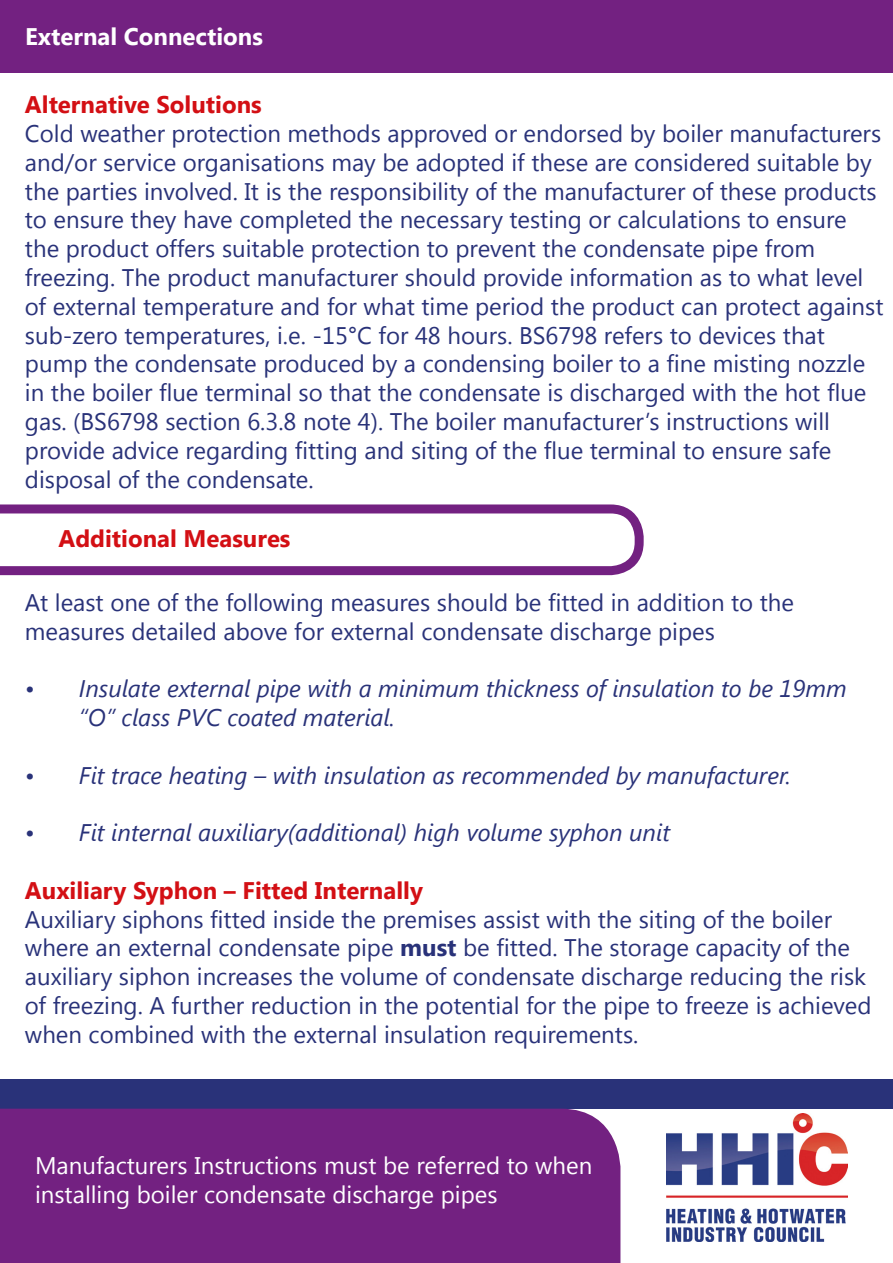
<style>
.page{position:relative;width:893px;height:1263px;background:#fff}
.page>*{position:absolute;margin:0;border:0;box-sizing:border-box;transform-origin:0 0}
.t1{font:24px/28.8px "Segoe UI";color:#293279}
.t2{font:italic 24px/28.8px "Segoe UI";color:#293279}
.t3{font:24px/24.8px "Segoe UI";color:#fff}
.t4{font:700 24px "Segoe UI";color:#d30f14}
.t5{font:700 24px "Segoe UI";color:#fff}
.s1{font-weight:700}
</style>
<div class="page">
<div style="left:0;top:0;width:893px;height:73px;background:#732181"></div>
<img style="left:667px;top:1114px;width:180px;height:127px">
<div style="left:0;top:1079px;width:893px;height:30px;background:#293279"></div>
<div style="left:0;top:1109px;width:620px;height:154px;background:#732181"></div>
<svg style="left:0;top:504px;width:644px;height:71px"></svg>
<p class="t5" style="left:25px;top:19px;width:239px">External Connections</p>
<p class="t4" style="left:25px;top:87px;width:238px">Alternative Solutions</p>
<p class="t1" style="left:25px;top:118px;width:860px">Cold weather protection methods approved or endorsed by boiler manufacturers and/or service organisations may be adopted if these are considered suitable by the parties involved. It is the responsibility of the manufacturer of these products to ensure they have completed the necessary testing or calculations to ensure the product offers suitable protection to prevent the condensate pipe from freezing. The product manufacturer should provide information as to what level of external temperature and for what time period the product can protect against sub-zero temperatures, i.e. -15°C for 48 hours. BS6798 refers to devices that pump the condensate produced by a condensing boiler to a fine misting nozzle in the boiler flue terminal so that the condensate is discharged with the hot flue gas. (BS6798 section 6.3.8 note 4). The boiler manufacturer’s instructions will provide advice regarding fitting and siting of the flue terminal to ensure safe disposal of the condensate.</p>
<p class="t4" style="left:58px;top:521px;width:234px">Additional Measures</p>
<p class="t1" style="left:25px;top:587px;width:770px">At least one of the following measures should be fitted in addition to the measures detailed above for external condensate discharge pipes</p>
<p class="t2" style="left:79px;top:673px;width:769px;text-indent:-54px">• Insulate external pipe with a minimum thickness of insulation to be 19mm “O” class PVC coated material.</p>
<p class="t2" style="left:25px;top:759px;width:767px">• Fit trace heating – with insulation as recommended by manufacturer.</p>
<p class="t2" style="left:25px;top:817px;width:647px">• Fit internal auxiliary(additional) high volume syphon unit</p>
<p class="t4" style="left:25px;top:873px;width:399px">Auxiliary Syphon – Fitted Internally</p>
<p class="t1" style="left:25px;top:903px;width:848px">Auxiliary siphons fitted inside the premises assist with the siting of the boiler where an external condensate pipe <span class="s1">must</span> be fitted. The storage capacity of the auxiliary siphon increases the volume of condensate discharge reducing the risk of freezing. A further reduction in the potential for the pipe to freeze is achieved when combined with the external insulation requirements.</p>
<p class="t3" style="left:35px;top:1152px;width:559px">Manufacturers Instructions must be referred to when</p>
<p class="t3" style="left:35px;top:1156px;width:486px;text-indent:22px">installing boiler condensate discharge pipes installing boiler condensate discharge pipes</p>
<p class="t3" style="left:28px;top:1158px;width:464px">installing boiler condensate discharge pipes</p>
</div>
